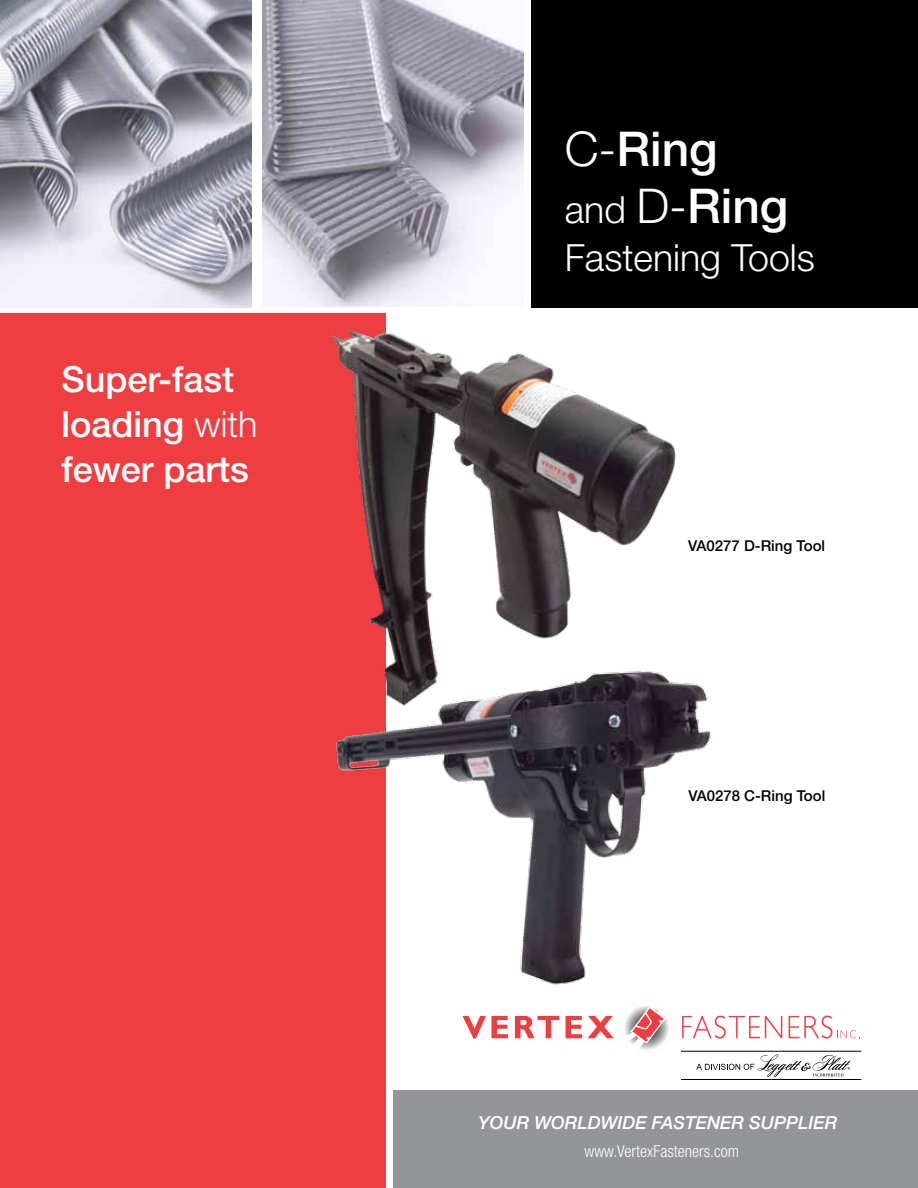
<style>
.page{position:relative;width:918px;height:1188px;background:#fff}
.page>*{position:absolute;margin:0;border:0;box-sizing:border-box;transform-origin:0 0}
.t1{font:500 48px/57.6px "Helvetica Neue";color:#fff}
.t2{font:300 37.5px "Helvetica Neue";color:#fff}
.t3{font:500 36px/45px "Helvetica Neue";color:#fff}
.t4{font:italic 500 18px "Helvetica Neue";color:#fff}
.t5{font:300 condensed 16.5px "Helvetica Neue";color:#fff}
.t6{font:500 15px "Helvetica Neue";color:#000}
.s1{font-weight:300}
.s2{font-weight:300;font-size:37.5px}
</style>
<div class="page">
<img style="left:263px;top:0;width:261px;height:307px">
<div style="left:393px;top:1091px;width:525px;height:97px;background:#939598"></div>
<div style="left:531px;top:0;width:387px;height:307px;background:#000"></div>
<div style="left:0;top:313px;width:386px;height:875px;background:#ef3e42"></div>
<img style="left:331px;top:330px;width:345px;height:334px">
<img style="left:335px;top:664px;width:376px;height:321px">
<img style="left:0;top:0;width:252px;height:308px">
<svg style="left:463px;top:1016px;width:45px;height:23px"></svg>
<svg style="left:515px;top:1016px;width:44px;height:22px"></svg>
<svg style="left:566px;top:1006px;width:103px;height:44px"></svg>
<svg style="left:682px;top:1016px;width:100px;height:23px"></svg>
<svg style="left:789px;top:1016px;width:71px;height:23px"></svg>
<hr style="left:681px;top:1051px;width:180px;height:1px;background:#000">
<hr style="left:681px;top:1079px;width:180px;height:1px;background:#000">
<svg style="left:696px;top:1054px;width:154px;height:23px"></svg>
<h3 class="t3" style="left:61px;top:356px;width:198px">Super-fast loading <span class="s1">with </span>fewer parts</h3>
<h1 class="t1" style="left:565px;top:119px;width:225px"><span class="s1">C-</span>Ring <span class="s2">and</span> <span class="s1">D-</span>Ring</h1>
<h2 class="t2" style="left:565px;top:235px;width:252px">Fastening Tools</h2>
<p class="t6" style="left:688px;top:537px;width:139px">VA0277 D-Ring Tool</p>
<p class="t6" style="left:688px;top:787px;width:139px">VA0278 C-Ring Tool</p>
<p class="t4" style="left:478px;top:1112px;width:361px">YOUR WORLDWIDE FASTENER SUPPLIER</p>
<p class="t5" style="left:585px;top:1141px;width:156px">www.VertexFasteners.com</p>
</div>
